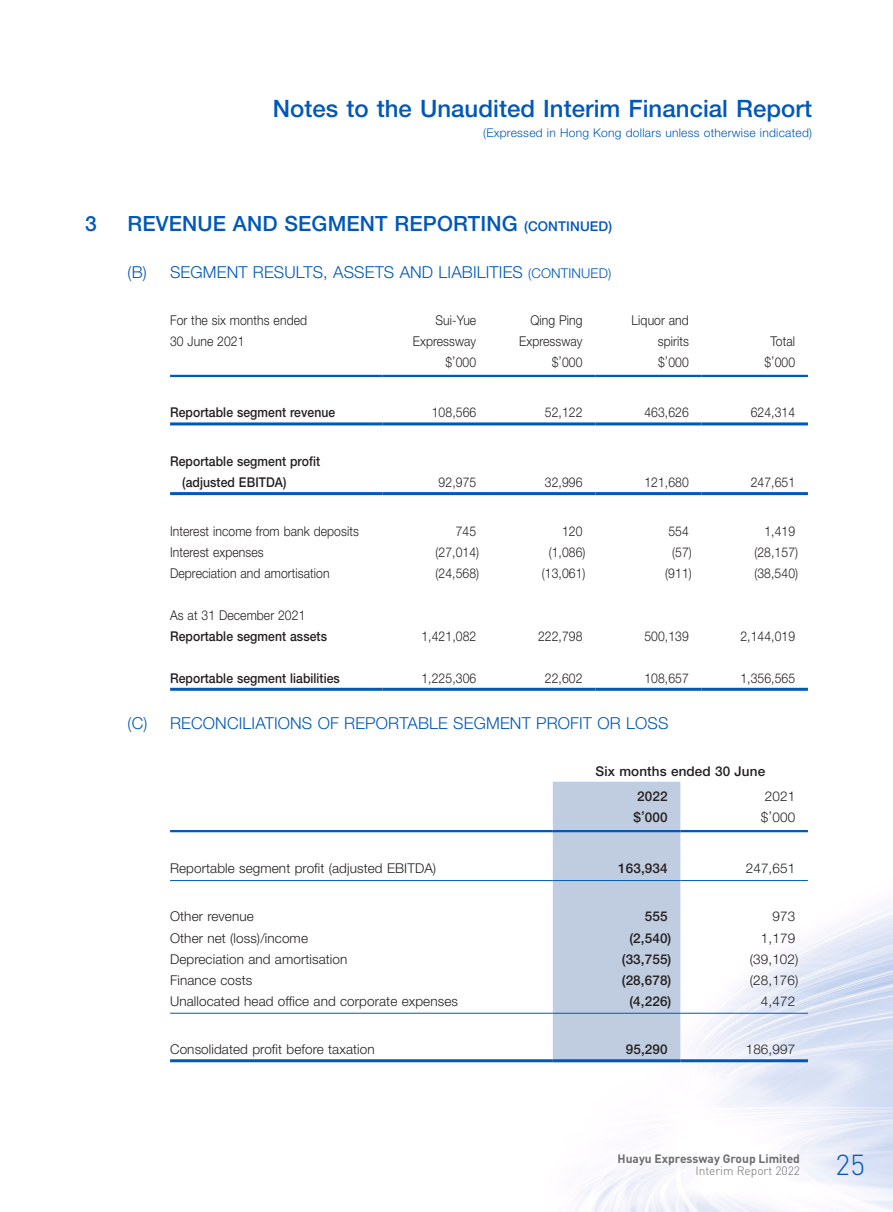
<style>
.page{position:relative;width:893px;height:1212px;background:#fff}
.page>*{position:absolute;margin:0;border:0;box-sizing:border-box;transform-origin:0 0}
.t1{font:300 28.5px "DIN";color:#0058b8}
.t2{font:500 24px "Helvetica Neue LT Std";color:#0058b8}
.t3{font:500 21px "Helvetica Neue LT Std";letter-spacing:.01em;color:#0058b8}
.t4{font:300 16.5px "Helvetica Neue LT Std";letter-spacing:.01em;color:#0058b8}
.t5{font:300 13.5px/21px "Helvetica Neue LT Std";letter-spacing:.01em;color:#231f20;text-align:right;scale:.9 1}
.t6{font:300 13.5px "Helvetica Neue LT Std";letter-spacing:.01em;color:#231f20}
.t7{font:500 13.5px/21px "Helvetica Neue LT Std";letter-spacing:.01em;color:#231f20;scale:.9 1}
.t8{font:500 13.5px/25.2px "Helvetica Neue LT Std";letter-spacing:.01em;color:#231f20}
.t9{font:300 12px "Helvetica Neue LT Std";letter-spacing:.02em;color:#0058b8}
.t10{font:700 12px "DIN";color:#6c6d70}
.t11{font:300 12px "DIN";color:#6c6d70}
.s1{font-size:13.5px}
</style>
<div class="page">
<img style="left:170px;top:374px;width:723px;height:838px">
<hr style="left:170px;top:375px;width:213px;height:2px;background:#0058b8">
<hr style="left:383px;top:375px;width:106px;height:2px;background:#0058b8">
<hr style="left:489px;top:375px;width:106px;height:2px;background:#0058b8">
<hr style="left:595px;top:375px;width:107px;height:2px;background:#0058b8">
<hr style="left:702px;top:375px;width:106px;height:2px;background:#0058b8">
<hr style="left:170px;top:422px;width:213px;height:3px;background:#0058b8">
<hr style="left:383px;top:422px;width:106px;height:3px;background:#0058b8">
<hr style="left:489px;top:422px;width:106px;height:3px;background:#0058b8">
<hr style="left:595px;top:422px;width:107px;height:3px;background:#0058b8">
<hr style="left:702px;top:422px;width:106px;height:3px;background:#0058b8">
<hr style="left:170px;top:492px;width:213px;height:3px;background:#0058b8">
<hr style="left:383px;top:492px;width:106px;height:3px;background:#0058b8">
<hr style="left:489px;top:492px;width:106px;height:3px;background:#0058b8">
<hr style="left:595px;top:492px;width:107px;height:3px;background:#0058b8">
<hr style="left:702px;top:492px;width:106px;height:3px;background:#0058b8">
<hr style="left:170px;top:688px;width:213px;height:3px;background:#0058b8">
<hr style="left:383px;top:688px;width:106px;height:3px;background:#0058b8">
<hr style="left:489px;top:688px;width:106px;height:3px;background:#0058b8">
<hr style="left:595px;top:688px;width:107px;height:3px;background:#0058b8">
<hr style="left:702px;top:688px;width:106px;height:3px;background:#0058b8">
<div style="left:553px;top:782px;width:127px;height:277px;background:#c0cce0"></div>
<hr style="left:170px;top:830px;width:383px;height:2px;background:#0058b8">
<hr style="left:553px;top:830px;width:127px;height:2px;background:#0058b8">
<hr style="left:680px;top:830px;width:128px;height:2px;background:#0058b8">
<hr style="left:170px;top:880px;width:383px;height:1px;background:#0058b8">
<hr style="left:553px;top:880px;width:127px;height:1px;background:#0058b8">
<hr style="left:680px;top:880px;width:128px;height:1px;background:#0058b8">
<hr style="left:170px;top:1013px;width:383px;height:1px;background:#0058b8">
<hr style="left:553px;top:1013px;width:127px;height:1px;background:#0058b8">
<hr style="left:680px;top:1013px;width:128px;height:1px;background:#0058b8">
<hr style="left:170px;top:1059px;width:383px;height:3px;background:#0058b8">
<hr style="left:553px;top:1059px;width:127px;height:3px;background:#0058b8">
<hr style="left:680px;top:1059px;width:128px;height:3px;background:#0058b8">
<h2 class="t2" style="left:273px;top:94px;width:541px">Notes to the Unaudited Interim Financial Report</h2>
<p class="t9" style="left:483px;top:126px;width:330px">(Expressed in Hong Kong dollars unless otherwise indicated)</p>
<h3 class="t3" style="left:85px;top:211px;width:13px">3</h3>
<h3 class="t3" style="left:128px;top:211px;width:486px">REVENUE AND SEGMENT REPORTING <span class="s1">(CONTINUED)</span></h3>
<p class="t4" style="left:128px;top:262px;width:485px">(B) SEGMENT RESULTS, ASSETS AND LIABILITIES <span class="s1">(CONTINUED)</span></p>
<p class="t5" style="left:170px;top:309px;width:154px;text-align:left">For the six months ended<br>30 June 2021</p>
<p class="t5" style="left:413px;top:309px;width:72px">Sui-Yue<br>Expressway</p>
<p class="t5" style="left:519px;top:309px;width:72px">Qing Ping<br>Expressway</p>
<p class="t5" style="left:632px;top:309px;width:65px">Liquor and spirits</p>
<p class="t5" style="left:770px;top:330px;width:29px">Total</p>
<p class="t5" style="left:445px;top:351px;width:36px">$’000</p>
<p class="t5" style="left:552px;top:351px;width:36px">$’000</p>
<p class="t5" style="left:658px;top:351px;width:36px">$’000</p>
<p class="t5" style="left:764px;top:351px;width:36px">$’000</p>
<p class="t7" style="left:170px;top:402px;width:185px">Reportable segment revenue</p>
<p class="t5" style="left:432px;top:402px;width:51px">108,566</p>
<p class="t5" style="left:545px;top:402px;width:43px">52,122</p>
<p class="t5" style="left:644px;top:402px;width:51px">463,626</p>
<p class="t5" style="left:751px;top:402px;width:51px">624,314</p>
<p class="t7" style="left:182px;top:450px;width:155px;text-indent:-12px">Reportable segment profit (adjusted EBITDA)</p>
<p class="t5" style="left:439px;top:471px;width:43px">92,975</p>
<p class="t5" style="left:545px;top:471px;width:43px">32,996</p>
<p class="t5" style="left:644px;top:471px;width:51px">121,680</p>
<p class="t5" style="left:751px;top:471px;width:51px">247,651</p>
<p class="t5" style="left:170px;top:520px;width:211px">Interest income from bank deposits</p>
<p class="t5" style="left:456px;top:520px;width:24px">745</p>
<p class="t5" style="left:562px;top:520px;width:24px">120</p>
<p class="t5" style="left:668px;top:520px;width:24px">554</p>
<p class="t5" style="left:764px;top:520px;width:36px">1,419</p>
<p class="t5" style="left:170px;top:541px;width:106px">Interest expenses</p>
<p class="t5" style="left:435px;top:541px;width:50px">(27,014)</p>
<p class="t5" style="left:549px;top:541px;width:42px">(1,086)</p>
<p class="t5" style="left:672px;top:541px;width:23px">(57)</p>
<p class="t5" style="left:754px;top:541px;width:50px">(28,157)</p>
<p class="t5" style="left:170px;top:562px;width:179px">Depreciation and amortisation</p>
<p class="t5" style="left:435px;top:562px;width:50px">(24,568)</p>
<p class="t5" style="left:542px;top:562px;width:50px">(13,061)</p>
<p class="t5" style="left:665px;top:562px;width:31px">(911)</p>
<p class="t5" style="left:754px;top:562px;width:50px">(38,540)</p>
<p class="t5" style="left:170px;top:604px;width:152px">As at 31 December 2021</p>
<p class="t7" style="left:170px;top:625px;width:176px">Reportable segment assets</p>
<p class="t5" style="left:421px;top:625px;width:62px">1,421,082</p>
<p class="t5" style="left:538px;top:625px;width:51px">222,798</p>
<p class="t5" style="left:644px;top:625px;width:51px">500,139</p>
<p class="t5" style="left:740px;top:625px;width:62px">2,144,019</p>
<p class="t7" style="left:170px;top:667px;width:190px">Reportable segment liabilities</p>
<p class="t5" style="left:421px;top:667px;width:62px">1,225,306</p>
<p class="t5" style="left:545px;top:667px;width:43px">22,602</p>
<p class="t5" style="left:644px;top:667px;width:51px">108,657</p>
<p class="t5" style="left:740px;top:667px;width:62px">1,356,565</p>
<p class="t4" style="left:128px;top:713px;width:542px">(C) RECONCILIATIONS OF REPORTABLE SEGMENT PROFIT OR LOSS</p>
<p class="t8" style="left:637px;top:758px;width:129px;text-indent:-42px">Six months ended 30 June<br>2022</p>
<p class="t6" style="left:765px;top:788px;width:32px">2021</p>
<p class="t8" style="left:633px;top:804px;width:36px">$’000</p>
<p class="t6" style="left:761px;top:809px;width:36px">$’000</p>
<p class="t6" style="left:170px;top:860px;width:268px">Reportable segment profit (adjusted EBITDA)</p>
<p class="t8" style="left:618px;top:855px;width:51px">163,934</p>
<p class="t6" style="left:746px;top:860px;width:51px">247,651</p>
<p class="t6" style="left:170px;top:908px;width:85px">Other revenue</p>
<p class="t8" style="left:645px;top:904px;width:24px">555</p>
<p class="t6" style="left:772px;top:908px;width:24px">973</p>
<p class="t6" style="left:170px;top:929px;width:139px">Other net (loss)/income</p>
<p class="t8" style="left:629px;top:925px;width:43px">(2,540)</p>
<p class="t6" style="left:761px;top:929px;width:36px">1,179</p>
<p class="t6" style="left:170px;top:950px;width:179px">Depreciation and amortisation</p>
<p class="t8" style="left:622px;top:946px;width:51px">(33,755)</p>
<p class="t6" style="left:750px;top:950px;width:50px">(39,102)</p>
<p class="t6" style="left:170px;top:971px;width:84px">Finance costs</p>
<p class="t8" style="left:622px;top:967px;width:51px">(28,678)</p>
<p class="t6" style="left:750px;top:971px;width:50px">(28,176)</p>
<p class="t6" style="left:170px;top:992px;width:289px">Unallocated head office and corporate expenses</p>
<p class="t8" style="left:629px;top:988px;width:43px">(4,226)</p>
<p class="t6" style="left:761px;top:992px;width:36px">4,472</p>
<p class="t6" style="left:170px;top:1041px;width:206px">Consolidated profit before taxation</p>
<p class="t8" style="left:626px;top:1036px;width:43px">95,290</p>
<p class="t6" style="left:746px;top:1041px;width:51px">186,997</p>
<p class="t10" style="left:617px;top:1151px;width:184px">Huayu Expressway Group Limited</p>
<p class="t11" style="left:695px;top:1163px;width:106px">Interim Report 2022</p>
<h1 class="t1" style="left:836px;top:1147px;width:31px">25</h1>
</div>
